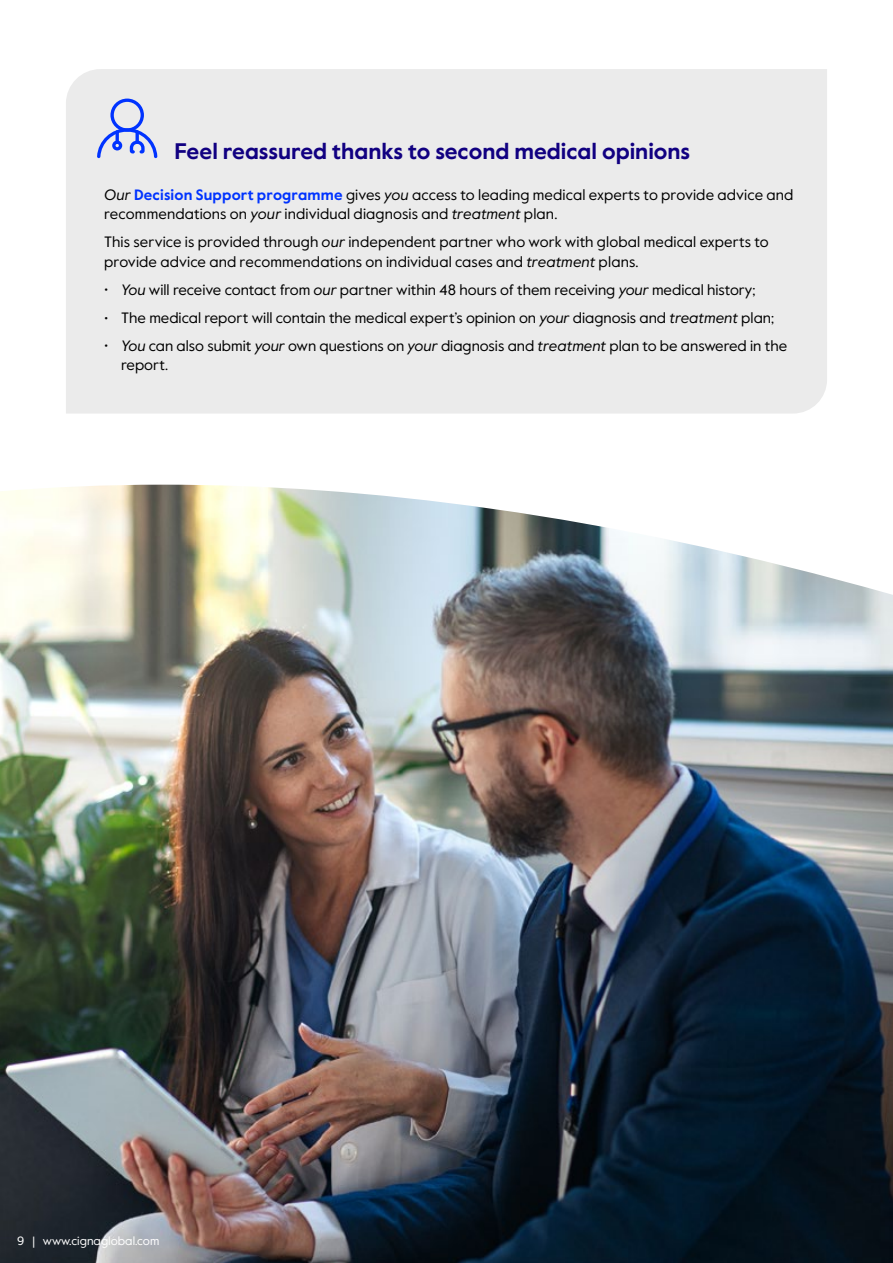
<style>
.page{position:relative;width:893px;height:1263px;background:#fff}
.page>*{position:absolute;margin:0;border:0;box-sizing:border-box;transform-origin:0 0}
.t1{font:700 22.5px "Value Sans Pro";color:#110081}
.t2{font:15px/19.5px "Value Sans Pro";color:#000}
.t3{font:12px "Value Sans Pro";color:#fff}
.s1{font-style:italic}
.s2{font-weight:700;color:#03f}
</style>
<div class="page">
<div style="left:66px;top:69px;width:761px;height:345px;background:#ebebeb"></div>
<svg style="left:97px;top:99px;width:60px;height:59px;background:#b6c1ef"></svg>
<img style="left:0;top:485px;width:893px;height:778px">
<h1 class="t1" style="left:174px;top:137px;width:517px">Feel reassured thanks to second medical opinions</h1>
<p class="t2" style="left:104px;top:185px;width:691px"><span class="s1">Our</span> <span class="s2">Decision Support programme</span> gives <span class="s1">you</span> access to leading medical experts to provide advice and recommendations on <span class="s1">your</span> individual diagnosis and <span class="s1">treatment</span> plan.</p>
<p class="t2" style="left:104px;top:232px;width:666px">This service is provided through <span class="s1">our</span> independent partner who work with global medical experts to provide advice and recommendations on individual cases and <span class="s1">treatment</span> plans.</p>
<p class="t2" style="left:104px;top:280px;width:653px"><span class="s1">• You</span> will receive contact from <span class="s1">our</span> partner within 48 hours of them receiving <span class="s1">your</span> medical history;</p>
<p class="t2" style="left:104px;top:308px;width:671px">• The medical report will contain the medical expert’s opinion on <span class="s1">your</span> diagnosis and <span class="s1">treatment</span> plan;</p>
<p class="t2" style="left:121px;top:336px;width:667px;text-indent:-17px"><span class="s1">• You</span> can also submit <span class="s1">your</span> own questions on <span class="s1">your</span> diagnosis and <span class="s1">treatment</span> plan to be answered in the report.</p>
<p class="t3" style="left:17px;top:1233px;width:144px">9 | www.cignaglobal.com</p>
</div>
